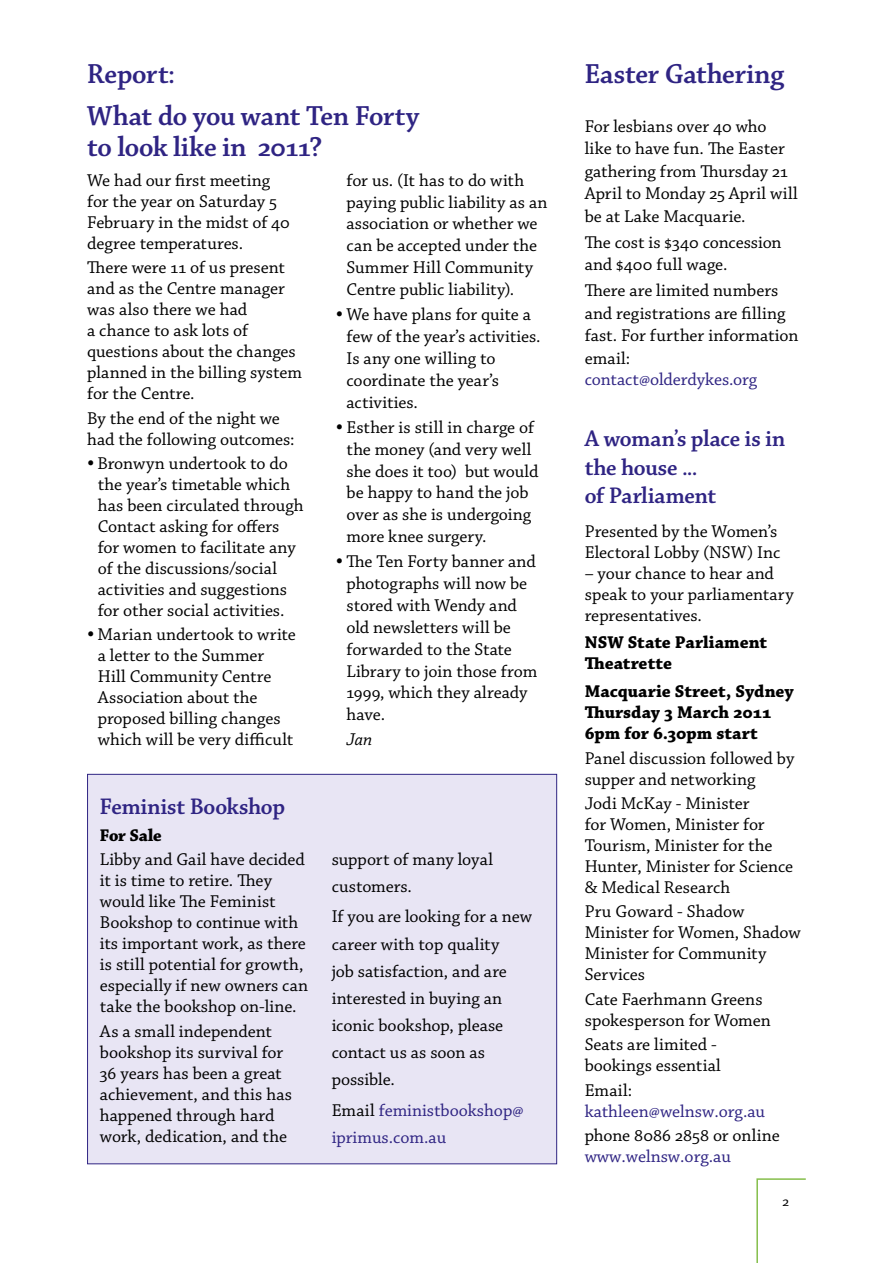
<style>
.page{position:relative;width:893px;height:1263px;background:#fff}
.page>*{position:absolute;margin:0;border:0;box-sizing:border-box;transform-origin:0 0}
.t1{font:29.25px/42px "Chaparral Pro Semibold Subh";letter-spacing:-.005em;color:#2f2483}
.t2{font:24px/28.5px "Chaparral Pro Semibold Subh";letter-spacing:-.005em;color:#2f2483}
.t3{font:18px/21px "Chaparral Pro";color:#000}
.t4{font:18px/27.2px "Chaparral Pro";color:#2f2483}
.t5{font:700 18px/21px "Chaparral Pro";color:#000}
.t6{font:18px "Chaparral Pro Bold Subh";letter-spacing:-.005em;color:#000}
.t7{font:italic 18px "Chaparral Pro";color:#000}
.t8{font:15px "Chaparral Pro";color:#000}
.s1{font-size:24px}
.s2{color:#000}
</style>
<div class="page">
<svg style="left:756px;top:1178px;width:50px;height:85px"></svg>
<div style="left:87px;top:774px;width:470px;height:390px;background:#e8e5f4;border:1px solid #2f2483"></div>
<h1 class="t1" style="left:87px;top:54px;width:334px">Report:<br>What do you want Ten Forty</h1>
<h1 class="t1" style="left:87px;top:127px;width:237px">to look like in 2011?</h1>
<p class="t3" style="left:347px;top:170px;width:202px;line-height:21.9px">for us. (It has to do with paying public liability as an association or whether we can be accepted under the<br>Summer Hill Community<br>Centre public liability).</p>
<p class="t3" style="left:347px;top:304px;width:196px;line-height:21.9px;text-indent:-11px"><span class="s1">•</span> We have plans for quite a few of the year’s activities.<br>Is any one willing to coordinate the year’s activities.</p>
<p class="t3" style="left:347px;top:417px;width:193px;line-height:21.9px;text-indent:-11px"><span class="s1">•</span> Esther is still in charge of the money (and very well she does it too) but would be happy to hand the job over as she is undergoing more knee surgery.</p>
<p class="t3" style="left:347px;top:551px;width:192px;line-height:21.9px;text-indent:-11px"><span class="s1">•</span> The Ten Forty banner and photographs will now be stored with Wendy and old newsletters will be forwarded to the State<br>Library to join those from<br>1999, which they already have.</p>
<p class="t7" style="left:347px;top:730px;width:27px">Jan</p>
<p class="t3" style="left:87px;top:170px;width:204px">We had our first meeting for the year on Saturday 5<br>February in the midst of 40 degree temperatures.</p>
<p class="t3" style="left:87px;top:258px;width:216px">There were 11 of us present and as the Centre manager was also there we had<br>a chance to ask lots of questions about the changes planned in the billing system for the Centre.</p>
<p class="t3" style="left:87px;top:408px;width:209px">By the end of the night we had the following outcomes:</p>
<p class="t3" style="left:98px;top:454px;width:207px;text-indent:-11px"><span class="s1">•</span> Bronwyn undertook to do the year’s timetable which has been circulated through<br>Contact asking for offers for women to facilitate any of the discussions/social activities and suggestions for other social activities.</p>
<p class="t3" style="left:98px;top:625px;width:200px;text-indent:-11px"><span class="s1">•</span> Marian undertook to write a letter to the Summer<br>Hill Community Centre<br>Association about the proposed billing changes which will be very difficult</p>
<h2 class="t2" style="left:100px;top:793px;width:187px">Feminist Bookshop</h2>
<p class="t6" style="left:100px;top:825px;width:63px">For Sale</p>
<p class="t3" style="left:100px;top:850px;width:210px">Libby and Gail have decided it is time to retire. They would like The Feminist<br>Bookshop to continue with its important work, as there is still potential for growth, especially if new owners can take the bookshop on-line.</p>
<p class="t3" style="left:100px;top:1021px;width:194px">As a small independent bookshop its survival for<br>36 years has been a great achievement, and this has happened through hard work, dedication, and the</p>
<p class="t3" style="left:332px;top:846px;width:163px;line-height:27.2px">support of many loyal customers.</p>
<p class="t3" style="left:332px;top:904px;width:202px;line-height:27.2px">If you are looking for a new career with top quality<br>job satisfaction, and are interested in buying an iconic bookshop, please contact us as soon as possible.</p>
<p class="t4" style="left:332px;top:1097px;width:193px"><span class="s2">Email</span> feministbookshop@ iprimus.com.au</p>
<h1 class="t1" style="left:585px;top:54px;width:201px">Easter Gathering</h1>
<p class="t3" style="left:585px;top:115px;width:215px;line-height:22.5px">For lesbians over 40 who like to have fun. The Easter gathering from Thursday 21<br>April to Monday 25 April will be at Lake Macquarie.</p>
<p class="t3" style="left:585px;top:231px;width:198px;line-height:22.5px">The cost is $340 concession and $400 full wage.</p>
<p class="t3" style="left:585px;top:280px;width:215px;line-height:22.5px">There are limited numbers and registrations are filling fast. For further information email:</p>
<p class="t4" style="left:585px;top:366px;width:174px">contact@olderdykes.org</p>
<h2 class="t2" style="left:585px;top:426px;width:202px">A woman’s place is in the house ...<br>of Parliament</h2>
<p class="t3" style="left:585px;top:521px;width:197px">Presented by the Women’s<br>Electoral Lobby (NSW) Inc</p>
<p class="t3" style="left:585px;top:563px;width:211px">– your chance to hear and speak to your parliamentary representatives.</p>
<p class="t5" style="left:585px;top:633px;width:184px">NSW State Parliament<br>Theatrette</p>
<p class="t5" style="left:585px;top:682px;width:211px">Macquarie Street, Sydney<br>Thursday 3 March 2011<br>6pm for 6.30pm start</p>
<p class="t3" style="left:585px;top:748px;width:211px">Panel discussion followed by supper and networking</p>
<p class="t3" style="left:585px;top:793px;width:210px">Jodi McKay - Minister<br>for Women, Minister for<br>Tourism, Minister for the<br>Hunter, Minister for Science &amp; Medical Research</p>
<p class="t3" style="left:585px;top:902px;width:218px">Pru Goward - Shadow<br>Minister for Women, Shadow<br>Minister for Community<br>Services</p>
<p class="t3" style="left:585px;top:989px;width:188px">Cate Faerhmann Greens spokesperson for Women</p>
<p class="t3" style="left:585px;top:1035px;width:138px">Seats are limited - bookings essential</p>
<p class="t3" style="left:585px;top:1080px;width:49px">Email:</p>
<p class="t4" style="left:585px;top:1098px;width:182px">kathleen@welnsw.org.au</p>
<p class="t3" style="left:585px;top:1126px;width:196px">phone 8086 2858 or online</p>
<p class="t4" style="left:585px;top:1143px;width:148px">www.welnsw.org.au</p>
<p class="t8" style="left:782px;top:1193px;width:8px">2</p>
</div>
